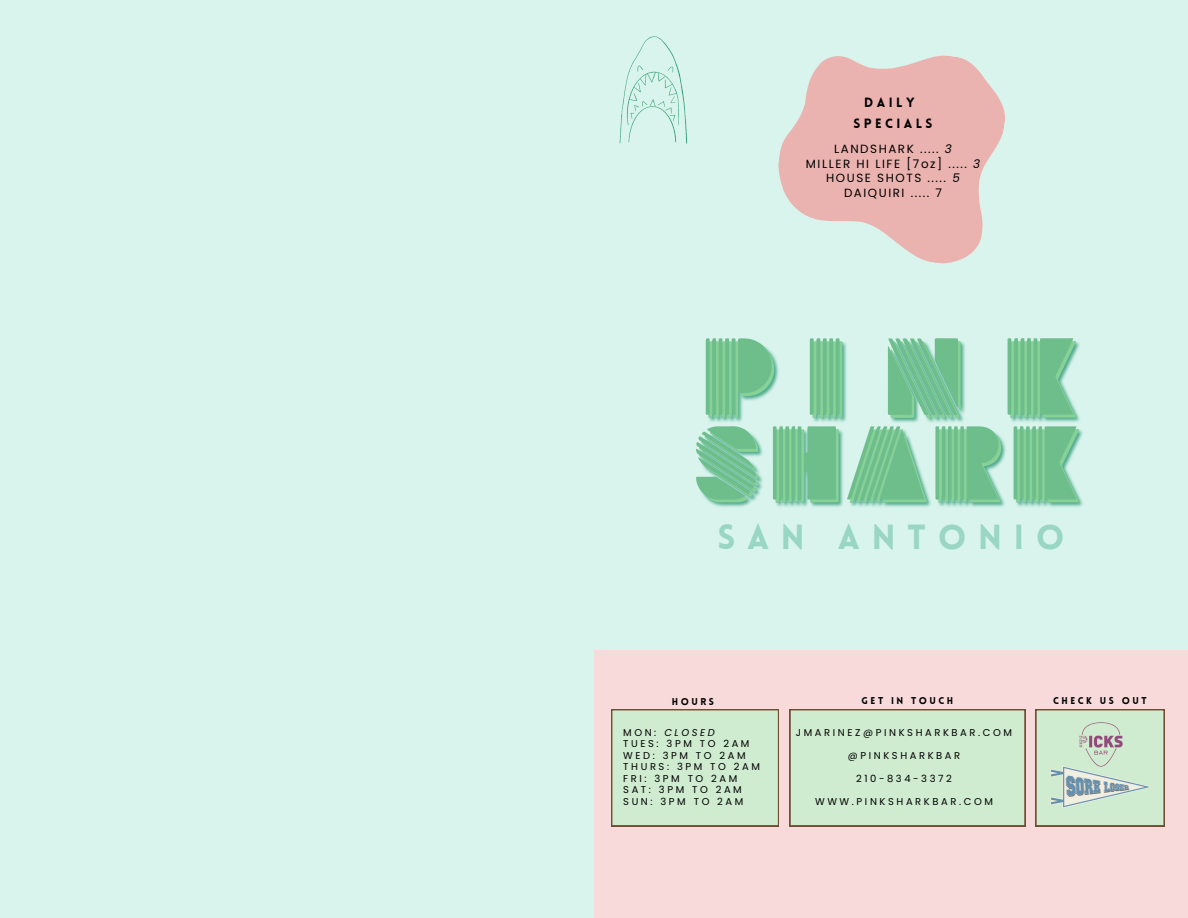
<style>
.page{position:relative;width:1188px;height:918px;background:#d9f4ec}
.page>*{position:absolute;margin:0;border:0;box-sizing:border-box;transform-origin:0 0}
.t1{font:900 33.9px "Lovelo";letter-spacing:.345em;color:#99d6c4}
.t2{font:900 13.05px/20.7px "Lovelo";letter-spacing:.26em;color:#000;text-align:center}
.t3{font:11.85px/14.9px "Poppins";letter-spacing:.13em;color:#000;text-align:center}
.t4{font:9.9px/11.6px "Poppins";letter-spacing:.26em;color:#000}
.t5{font:900 9.6px "Lovelo";letter-spacing:.26em;color:#000}
.s1{font-style:italic}
</style>
<div class="page">
<img style="left:696px;top:339px;width:387px;height:168px">
<img style="left:619px;top:36px;width:69px;height:108px">
<div style="left:594px;top:650px;width:594px;height:268px;background:#f8dada"></div>
<div style="left:611px;top:709px;width:168px;height:117px;background:#cfebd0"></div>
<div style="left:790px;top:709px;width:235px;height:117px;background:#cfebd0"></div>
<svg style="left:1036px;top:709px;width:129px;height:117px"></svg>
<img style="left:1053px;top:709px;width:96px;height:57px">
<img style="left:1051px;top:766px;width:99px;height:42px">
<svg style="left:778px;top:55px;width:227px;height:209px;fill:#eab3b0"></svg>
<h5 class="t2" style="left:853px;top:94px;width:81px">DAILY<br>SPECIALS</h5>
<h5 class="t3" style="left:806px;top:141px;width:176px">LANDSHARK ..... <span class="s1">3<br></span>MILLER HI LIFE [7oz] ..... <span class="s1">3<br></span>HOUSE SHOTS ..... <span class="s1">5<br></span>DAIQUIRI ..... 7</h5>
<p class="t1" style="left:717px;top:524px;width:349px">SAN ANTONIO</p>
<p class="t5" style="left:672px;top:698px;width:44px">HOURS</p>
<h5 class="t5" style="left:862px;top:697px;width:93px">GET IN TOUCH</h5>
<h4 class="t5" style="left:1053px;top:697px;width:95px">CHECK US OUT</h4>
<p class="t4" style="left:623px;top:726px;width:138px">MON<span class="s1">: CLOSED<br></span>TUES: 3PM TO 2AM<br>WED: 3PM TO 2AM<br>THURS: 3PM TO 2AM<br>FRI: 3PM TO 2AM<br>SAT: 3PM TO 2AM<br>SUN: 3PM TO 2AM</p>
<h2 class="t4" style="left:796px;top:726px;width:218px">JMARINEZ@PINKSHARKBAR.COM</h2>
<h3 class="t4" style="left:848px;top:749px;width:114px">@PINKSHARKBAR</h3>
<p class="t4" style="left:856px;top:773px;width:97px">210-834-3372</p>
<h1 class="t4" style="left:815px;top:796px;width:179px">WWW.PINKSHARKBAR.COM</h1>
</div>
